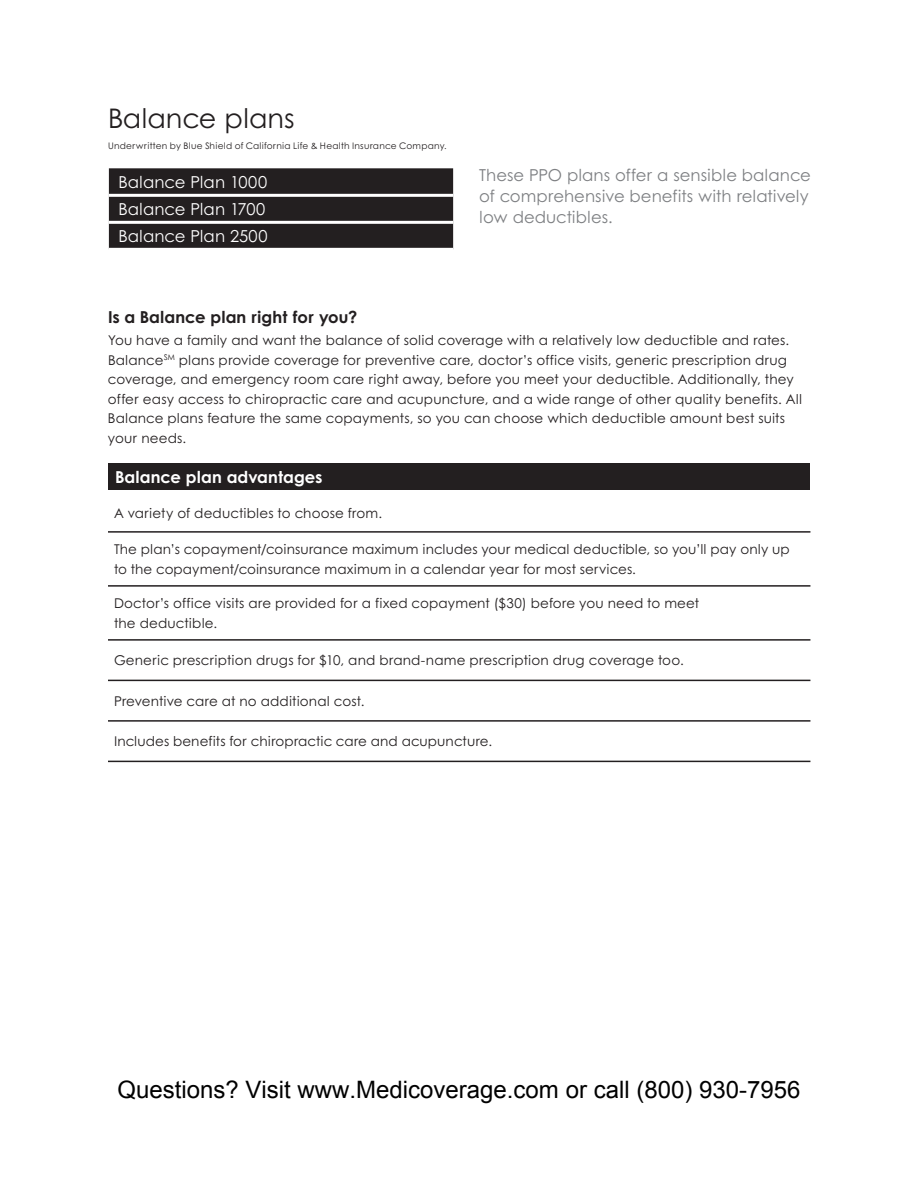
<style>
.page{position:relative;width:918px;height:1188px;background:#fff}
.page>*{position:absolute;margin:0;border:0;box-sizing:border-box;transform-origin:0 0}
.t1{font:27px "Century Gothic B";color:#231f20}
.t2{font:24px "Arial";color:#000}
.t3{font:16.5px/21px "Century Gothic B";color:#7e8083}
.t4{font:16.5px/27px "Century Gothic B";letter-spacing:.005em;color:#fff}
.t5{font:700 16.5px "Century Gothic B";letter-spacing:.005em;color:#231f20}
.t6{font:700 16.5px "Century Gothic B";letter-spacing:.005em;color:#fff}
.t7{font:13.5px/19.5px "Century Gothic B";letter-spacing:.01em;color:#231f20}
.t8{font:9px "Century Gothic B";letter-spacing:.025em;color:#231f20}
</style>
<div class="page">
<hr style="left:108px;top:531px;width:702px;height:2px;background:#231f20">
<hr style="left:108px;top:585px;width:702px;height:2px;background:#231f20">
<hr style="left:108px;top:639px;width:702px;height:2px;background:#231f20">
<hr style="left:108px;top:680px;width:702px;height:1px;background:#231f20">
<hr style="left:108px;top:720px;width:702px;height:2px;background:#231f20">
<hr style="left:108px;top:761px;width:702px;height:1px;background:#231f20">
<div style="left:108px;top:463px;width:702px;height:27px;background:#231f20"></div>
<div style="left:109px;top:168px;width:344px;height:80px;background:#231f20"></div>
<hr style="left:109px;top:194px;width:344px;height:3px;background:#fff">
<hr style="left:109px;top:221px;width:344px;height:3px;background:#fff">
<h1 class="t1" style="left:108px;top:102px;width:188px">Balance plans</h1>
<p class="t8" style="left:108px;top:140px;width:340px">Underwritten by Blue Shield of California Life &amp; Health Insurance Company.</p>
<p class="t4" style="left:119px;top:168px;width:151px">Balance Plan 1000<br>Balance Plan 1700<br>Balance Plan 2500</p>
<p class="t3" style="left:479px;top:164px;width:333px">These PPO plans offer a sensible balance of comprehensive benefits with relatively low deductibles.</p>
<p class="t5" style="left:108px;top:306px;width:251px">Is a Balance plan right for you?</p>
<p class="t7" style="left:108px;top:331px;width:696px">You have a family and want the balance of solid coverage with a relatively low deductible and rates.<br>Balance<sup>SM</sup> plans provide coverage for preventive care, doctor’s office visits, generic prescription drug coverage, and emergency room care right away, before you meet your deductible. Additionally, they offer easy access to chiropractic care and acupuncture, and a wide range of other quality benefits. All Balance plans feature the same copayments, so you can choose which deductible amount best suits your needs.</p>
<p class="t6" style="left:116px;top:467px;width:208px">Balance plan advantages</p>
<p class="t7" style="left:114px;top:503px;width:270px">A variety of deductibles to choose from.</p>
<p class="t7" style="left:114px;top:539px;width:677px">The plan’s copayment/coinsurance maximum includes your medical deductible, so you’ll pay only up to the copayment/coinsurance maximum in a calendar year for most services.</p>
<p class="t7" style="left:114px;top:593px;width:587px">Doctor’s office visits are provided for a fixed copayment ($30) before you need to meet the deductible.</p>
<p class="t7" style="left:114px;top:650px;width:571px">Generic prescription drugs for $10, and brand-name prescription drug coverage too.</p>
<p class="t7" style="left:114px;top:691px;width:252px">Preventive care at no additional cost.</p>
<p class="t7" style="left:114px;top:731px;width:380px">Includes benefits for chiropractic care and acupuncture.</p>
<h2 class="t2" style="left:118px;top:1074px;width:684px">Questions? Visit www.Medicoverage.com or call (800) 930-7956</h2>
</div>
